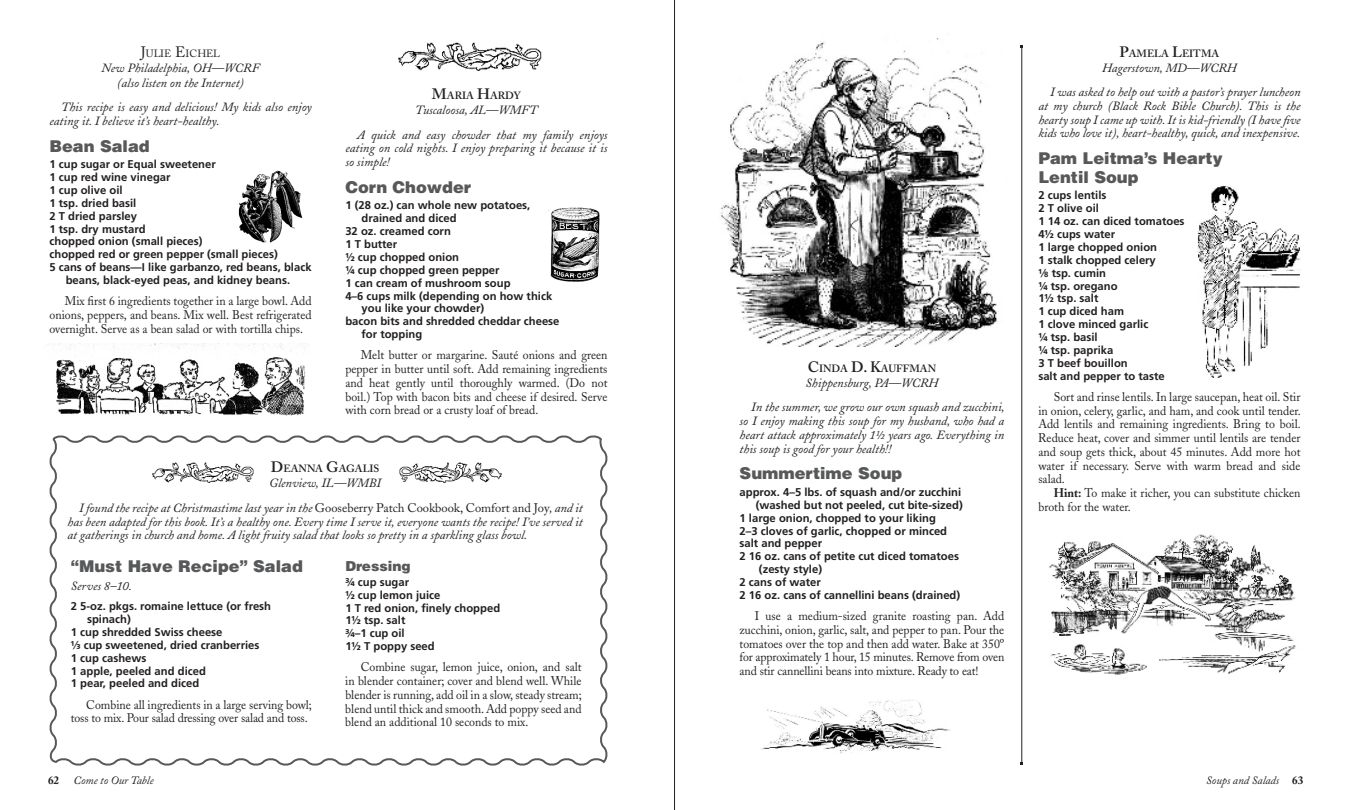
<style>
.page{position:relative;width:1350px;height:810px;background:#fff}
.page>*{position:absolute;margin:0;border:0;box-sizing:border-box;transform-origin:0 0}
.t1{font:900 16.25px/18.8px "Helvetica";color:#57585a}
.t2{font:900 13.75px "Helvetica";color:#57585a}
.t3{font:12.5px/13.8px "Adobe Caslon";color:#231f20;text-align:justify;scale:.95 1}
.t4{font:italic 12.5px/13.8px "Adobe Caslon";color:#231f20}
.t5{font:700 11.25px/12.9px "Frutiger";color:#231f20}
.t6{font:italic 11.25px "Adobe Caslon";color:#231f20}
.t7{font:700 11.25px "Adobe Caslon";color:#231f20}
.t8{font:600 10.5px "Adobe Caslon";color:#231f20}
.t9{font:10.5px "Adobe Caslon";color:#231f20}
.s1{font-size:15px}
.s2{font-style:normal}
.s3{font-size:7.62px}
.s4{font-weight:700}
.s5{font-weight:700;font-style:normal}
</style>
<div class="page">
<svg style="left:49px;top:435px;width:559px;height:331px"></svg>
<hr style="left:1021px;top:46px;width:1px;height:718px;background:#231f20">
<img style="left:548px;top:207px;width:52px;height:75px">
<img style="left:721px;top:38px;width:276px;height:308px">
<img style="left:1049px;top:534px;width:247px;height:141px">
<img style="left:152px;top:462px;width:102px;height:20px">
<svg style="left:398px;top:463px;width:2px;height:19px"></svg>
<img style="left:400px;top:463px;width:101px;height:19px">
<img style="left:51px;top:343px;width:257px;height:73px">
<img style="left:761px;top:700px;width:190px;height:54px">
<img style="left:238px;top:171px;width:64px;height:72px">
<img style="left:1198px;top:186px;width:103px;height:192px">
<img style="left:399px;top:43px;width:142px;height:28px">
<hr style="left:674px;top:0;width:1px;height:810px;background:#231f20">
<p class="t9" style="left:141px;top:47px;width:81px"><span class="s1">J</span>ULIE <span class="s1">E</span>ICHEL</p>
<p class="t4" style="left:102px;top:60px;width:159px;line-height:15px;text-align:center">New Philadelphia, OH—WCRF (also listen on the Internet)</p>
<p class="t4" style="left:49px;top:101px;width:264px;text-indent:12px">This recipe is easy and delicious! My kids also enjoy eating it. I believe it’s heart-healthy.</p>
<h1 class="t1" style="left:49px;top:136px;width:102px">Bean Salad</h1>
<p class="t5" style="left:49px;top:158px;width:168px">1 cup sugar or Equal sweetener</p>
<p class="t5" style="left:49px;top:171px;width:123px">1 cup red wine vinegar</p>
<p class="t5" style="left:49px;top:184px;width:75px">1 cup olive oil</p>
<p class="t5" style="left:49px;top:196px;width:88px">1 tsp. dried basil</p>
<p class="t5" style="left:49px;top:209px;width:89px">2 T dried parsley</p>
<p class="t5" style="left:49px;top:222px;width:98px">1 tsp. dry mustard</p>
<p class="t5" style="left:49px;top:235px;width:155px">chopped onion (small pieces)</p>
<p class="t5" style="left:49px;top:248px;width:230px">chopped red or green pepper (small pieces)</p>
<p class="t5" style="left:49px;top:261px;width:264px">5 cans of beans—I like garbanzo, red beans, black</p>
<p class="t5" style="left:66px;top:274px;width:226px">beans, black-eyed peas, and kidney beans.</p>
<p class="t3" style="left:49px;top:294px;width:277px;text-indent:15px">Mix first 6 ingredients together in a large bowl. Add onions, peppers, and beans. Mix well. Best refrigerated overnight. Serve as a bean salad or with tortilla chips.</p>
<p class="t8" style="left:432px;top:89px;width:90px"><span class="s1">M</span>ARIA <span class="s1">H</span>ARDY</p>
<p class="t4" style="left:357px;top:98px;width:252px;line-height:24.5px;text-indent:58px">Tuscaloosa, AL—WMFT<br>A quick and easy chowder that my family enjoys</p>
<p class="t4" style="left:345px;top:142px;width:264px">eating on cold nights. I enjoy preparing it because it is so simple!</p>
<h1 class="t1" style="left:345px;top:177px;width:127px">Corn Chowder</h1>
<p class="t5" style="left:345px;top:199px;width:187px">1 (28 oz.) can whole new potatoes,</p>
<p class="t5" style="left:362px;top:212px;width:97px">drained and diced</p>
<p class="t5" style="left:345px;top:225px;width:107px">32 oz. creamed corn</p>
<p class="t5" style="left:345px;top:238px;width:53px">1 T butter</p>
<p class="t5" style="left:345px;top:251px;width:115px">½ cup chopped onion</p>
<p class="t5" style="left:345px;top:263px;width:156px">¼ cup chopped green pepper</p>
<p class="t5" style="left:345px;top:276px;width:167px">1 can cream of mushroom soup</p>
<p class="t5" style="left:345px;top:289px;width:208px">4–6 cups milk (depending on how thick</p>
<p class="t5" style="left:362px;top:302px;width:124px">you like your chowder)</p>
<p class="t5" style="left:345px;top:315px;width:216px">bacon bits and shredded cheddar cheese</p>
<p class="t5" style="left:362px;top:328px;width:62px">for topping</p>
<p class="t3" style="left:345px;top:349px;width:277px;text-indent:15px">Melt butter or margarine. Sauté onions and green pepper in butter until soft. Add remaining ingredients and heat gently until thoroughly warmed. (Do not boil.) Top with bacon bits and cheese if desired. Serve with corn bread or a crusty loaf of bread.</p>
<p class="t8" style="left:271px;top:462px;width:110px"><span class="s1">D</span>EANNA <span class="s1">G</span>AGALIS</p>
<p class="t4" style="left:79px;top:471px;width:505px;line-height:24.5px;text-indent:190px">Glenview, IL—WMBI<br>I found the recipe at Christmastime last year in the <span class="s2">Gooseberry Patch Cookbook, Comfort and Joy</span>, and it</p>
<p class="t4" style="left:68px;top:515px;width:517px">has been adapted for this book. It’s a healthy one. Every time I serve it, everyone wants the recipe! I’ve served it at gatherings in church and home. A light fruity salad that looks so pretty in a sparkling glass bowl.</p>
<h1 class="t1" style="left:71px;top:557px;width:234px">“Must Have Recipe” Salad</h1>
<p class="t4" style="left:71px;top:579px;width:63px">Serves 8–10.</p>
<p class="t5" style="left:71px;top:600px;width:202px">2 5-oz. pkgs. romaine lettuce (or fresh</p>
<p class="t5" style="left:87px;top:613px;width:45px">spinach)</p>
<p class="t5" style="left:71px;top:625px;width:153px">1 cup shredded Swiss cheese</p>
<p class="t5" style="left:71px;top:638px;width:190px">¹⁄³ cup sweetened, dried cranberries</p>
<p class="t5" style="left:71px;top:651px;width:77px">1 cup cashews</p>
<p class="t5" style="left:71px;top:664px;width:137px">1 apple, peeled and diced</p>
<p class="t5" style="left:71px;top:677px;width:130px">1 pear, peeled and diced</p>
<p class="t3" style="left:71px;top:698px;width:255px;text-indent:15px">Combine all ingredients in a large serving bowl; toss to mix. Pour salad dressing over salad and toss.</p>
<p class="t2" style="left:345px;top:557px;width:67px">Dressing</p>
<p class="t5" style="left:345px;top:575px;width:156px">¾ cup sugar<br>½ cup lemon juice<br>1 T red onion, finely chopped<br>1½ tsp. salt<br>¾–1 cup oil<br>1½ T poppy seed</p>
<p class="t3" style="left:345px;top:661px;width:251px;text-indent:15px">Combine sugar, lemon juice, onion, and salt in blender container; cover and blend well. While blender is running, add oil in a slow, steady stream; blend until thick and smooth. Add poppy seed and blend an additional 10 seconds to mix.</p>
<p class="t8" style="left:808px;top:362px;width:130px"><span class="s1">C</span>INDA <span class="s1">D. K</span>AUFFMAN</p>
<p class="t4" style="left:751px;top:371px;width:255px;line-height:24.5px;text-indent:54px">Shippensburg, PA—WCRH<br>In the summer, we grow our own squash and zucchini,</p>
<p class="t4" style="left:740px;top:415px;width:266px;text-align:justify">so I enjoy making this soup for my husband, who had a heart attack approximately 1½ years ago. Everything in this soup is good for your health!!</p>
<h1 class="t1" style="left:740px;top:464px;width:164px">Summertime Soup</h1>
<p class="t5" style="left:740px;top:485px;width:223px">approx. 4–5 lbs. of squash and/or zucchini</p>
<p class="t5" style="left:756px;top:498px;width:208px">(washed but not peeled, cut bite-sized)</p>
<p class="t5" style="left:740px;top:511px;width:198px">1 large onion, chopped to your liking</p>
<p class="t5" style="left:740px;top:524px;width:209px">2–3 cloves of garlic, chopped or minced</p>
<p class="t5" style="left:740px;top:537px;width:84px">salt and pepper</p>
<p class="t5" style="left:740px;top:550px;width:221px">2 16 oz. cans of petite cut diced tomatoes</p>
<p class="t5" style="left:759px;top:563px;width:65px">(zesty style)</p>
<p class="t5" style="left:740px;top:576px;width:83px">2 cans of water</p>
<p class="t5" style="left:740px;top:588px;width:222px">2 16 oz. cans of cannellini beans (drained)</p>
<p class="t3" style="left:740px;top:609px;width:280px;text-indent:15px">I use a medium-sized granite roasting pan. Add zucchini, onion, garlic, salt, and pepper to pan. Pour the tomatoes over the top and then add water. Bake at 350º for approximately 1 hour, 15 minutes. Remove from oven and stir cannellini beans into mixture. Ready to eat!</p>
<p class="t8" style="left:1120px;top:47px;width:101px"><span class="s1">P</span>AMELA <span class="s1">L</span>EITMA</p>
<p class="t4" style="left:1050px;top:56px;width:252px;line-height:24.5px;text-indent:52px">Hagerstown, MD—WCRH<br>I was asked to help out with a pastor’s prayer luncheon</p>
<p class="t4" style="left:1038px;top:99px;width:264px;text-align:justify">at my church (Black Rock Bible Church). This is the hearty soup I came up with. It is kid-friendly (I have five kids who love it), heart-healthy, quick, and inexpensive.</p>
<h1 class="t1" style="left:1038px;top:149px;width:186px">Pam Leitma’s Hearty<br>Lentil Soup</h1>
<p class="t5" style="left:1038px;top:189px;width:148px">2 cups lentils<br>2 T olive oil<br>1 14 oz. can diced tomatoes<br>4½ cups water<br>1 large chopped onion<br>1 stalk chopped celery<br>¹⁄<span class="s3">8</span> tsp. cumin<br>¼ tsp. oregano<br>1½ tsp. salt<br>1 cup diced ham<br>1 clove minced garlic<br>¼ tsp. basil<br>¼ tsp. paprika<br>3 T beef bouillon<br>salt and pepper to taste</p>
<p class="t3" style="left:1038px;top:390px;width:278px;text-indent:15px">Sort and rinse lentils. In large saucepan, heat oil. Stir in onion, celery, garlic, and ham, and cook until tender.<br>Add lentils and remaining ingredients. Bring to boil.<br>Reduce heat, cover and simmer until lentils are tender and soup gets thick, about 45 minutes. Add more hot water if necessary. Serve with warm bread and side salad.</p>
<p class="t3" style="left:1038px;top:486px;width:277px;text-indent:15px"><span class="s4">Hint:</span> To make it richer, you can substitute chicken broth for the water.</p>
<p class="t7" style="left:48px;top:773px;width:13px">62</p>
<p class="t6" style="left:74px;top:774px;width:82px">Come to Our Table</p>
<p class="t6" style="left:1206px;top:774px;width:99px">Soups and Salads <span class="s5">63</span></p>
</div>
